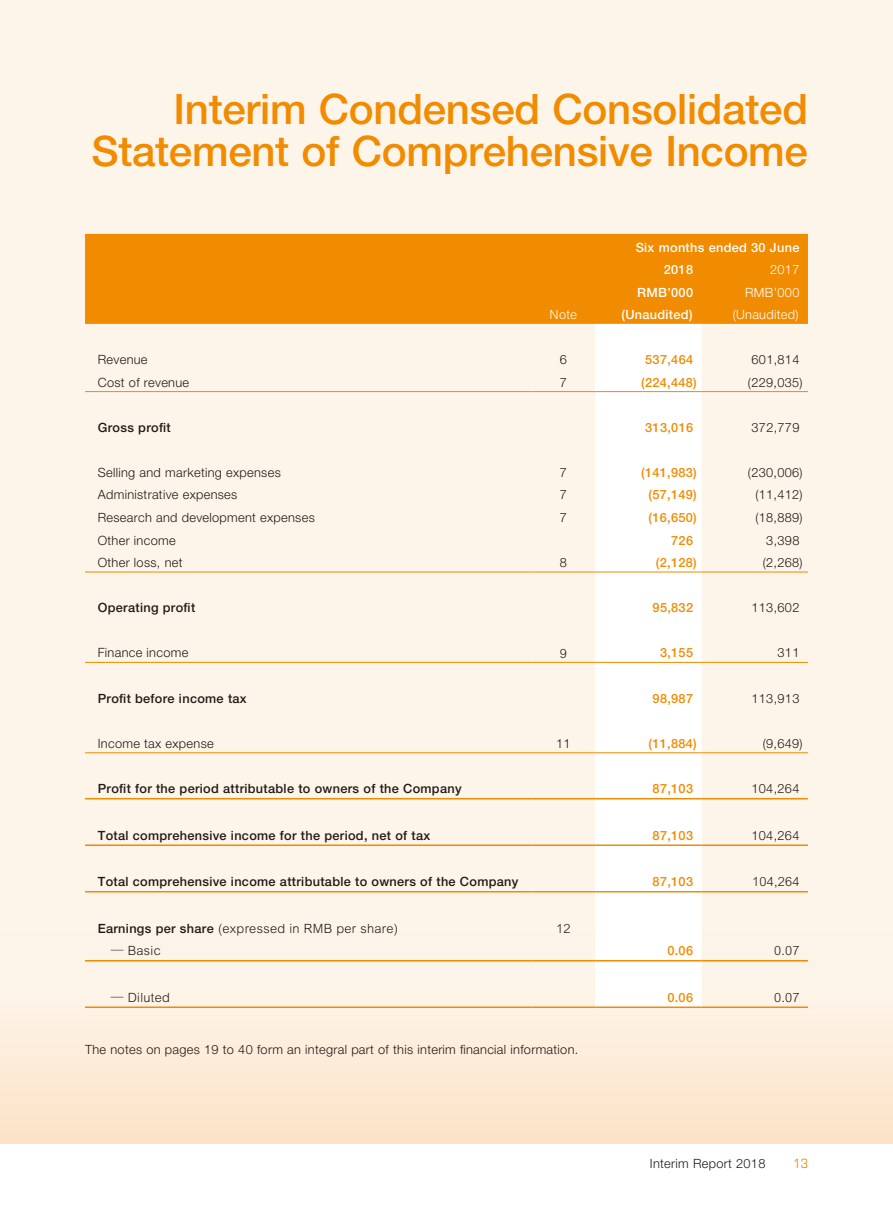
<style>
.page{position:relative;width:893px;height:1212px;background:#fff}
.page>*{position:absolute;margin:0;border:0;box-sizing:border-box;transform-origin:0 0}
.t1{font:500 42px/42px "Helvetica Neue";letter-spacing:-.005em;color:#f18b00;text-align:right}
.t2{font:300 12.75px "Helvetica Neue";letter-spacing:.025em;color:#231916}
.t3{font:500 12.75px "Helvetica Neue";letter-spacing:.025em;color:#231916}
.t4{font:500 12.75px "Helvetica Neue";letter-spacing:.025em;color:#f18b00}
.t5{font:300 12.75px "M Hei HK";letter-spacing:.025em;color:#231916}
.t6{font:500 12.75px/22.5px "Helvetica Neue";letter-spacing:.025em;color:#fff}
.t7{font:300 12.75px "Helvetica Neue";letter-spacing:.025em;color:#fff}
.t8{font:300 12.75px "M Hei HK";color:#fff}
.t9{font:condensed 12.75px "Eurostile";color:#f18b00}
.s1{font-family:"Helvetica Neue";font-weight:500}
</style>
<div class="page">
<div style="left:0;top:0;width:893px;height:1144px;background:#fef5ea"></div>
<div style="left:0;top:931px;width:893px;height:213px;background:linear-gradient(to bottom,#fdf6ed,#fce4ca)"></div>
<div style="left:85px;top:234px;width:723px;height:90px;background:#f18b00"></div>
<div style="left:595px;top:324px;width:107px;height:682px;background:#fff"></div>
<hr style="left:85px;top:960px;width:446px;height:1px;background:#f18b00">
<hr style="left:531px;top:960px;width:64px;height:1px;background:#f18b00">
<hr style="left:595px;top:960px;width:107px;height:1px;background:#f18b00">
<hr style="left:702px;top:960px;width:106px;height:1px;background:#f18b00">
<hr style="left:85px;top:1006px;width:446px;height:2px;background:#f18b00">
<hr style="left:531px;top:1006px;width:64px;height:2px;background:#f18b00">
<hr style="left:595px;top:1006px;width:107px;height:2px;background:#f18b00">
<hr style="left:702px;top:1006px;width:106px;height:2px;background:#f18b00">
<hr style="left:85px;top:391px;width:446px;height:1px;background:#f18b00">
<hr style="left:531px;top:391px;width:64px;height:1px;background:#f18b00">
<hr style="left:595px;top:391px;width:107px;height:1px;background:#f18b00">
<hr style="left:702px;top:391px;width:106px;height:1px;background:#f18b00">
<hr style="left:85px;top:572px;width:446px;height:1px;background:#f18b00">
<hr style="left:531px;top:572px;width:64px;height:1px;background:#f18b00">
<hr style="left:595px;top:572px;width:107px;height:1px;background:#f18b00">
<hr style="left:702px;top:572px;width:106px;height:1px;background:#f18b00">
<hr style="left:85px;top:662px;width:446px;height:1px;background:#f18b00">
<hr style="left:531px;top:662px;width:64px;height:1px;background:#f18b00">
<hr style="left:595px;top:662px;width:107px;height:1px;background:#f18b00">
<hr style="left:702px;top:662px;width:106px;height:1px;background:#f18b00">
<hr style="left:85px;top:752px;width:446px;height:1px;background:#f18b00">
<hr style="left:531px;top:752px;width:64px;height:1px;background:#f18b00">
<hr style="left:595px;top:752px;width:107px;height:1px;background:#f18b00">
<hr style="left:702px;top:752px;width:106px;height:1px;background:#f18b00">
<hr style="left:85px;top:798px;width:446px;height:1px;background:#f18b00">
<hr style="left:531px;top:798px;width:64px;height:1px;background:#f18b00">
<hr style="left:595px;top:798px;width:107px;height:1px;background:#f18b00">
<hr style="left:702px;top:798px;width:106px;height:1px;background:#f18b00">
<hr style="left:85px;top:844px;width:446px;height:2px;background:#f18b00">
<hr style="left:531px;top:844px;width:64px;height:2px;background:#f18b00">
<hr style="left:595px;top:844px;width:107px;height:2px;background:#f18b00">
<hr style="left:702px;top:844px;width:106px;height:2px;background:#f18b00">
<hr style="left:85px;top:891px;width:446px;height:1px;background:#f18b00">
<hr style="left:531px;top:891px;width:64px;height:1px;background:#f18b00">
<hr style="left:595px;top:891px;width:107px;height:1px;background:#f18b00">
<hr style="left:702px;top:891px;width:106px;height:1px;background:#f18b00">
<h1 class="t1" style="left:91px;top:88px;width:718px">Interim Condensed Consolidated<br>Statement of Comprehensive Income</h1>
<p class="t6" style="left:664px;top:236px;width:137px;text-indent:-28px">Six months ended 30 June<br>2018</p>
<p class="t7" style="left:770px;top:262px;width:31px">2017</p>
<p class="t6" style="left:637px;top:281px;width:57px">RMB’000</p>
<p class="t7" style="left:745px;top:284px;width:56px">RMB’000</p>
<p class="t8" style="left:549px;top:306px;width:29px">Note</p>
<p class="t6" style="left:621px;top:303px;width:73px">(Unaudited)</p>
<p class="t7" style="left:733px;top:307px;width:67px">(Unaudited)</p>
<p class="t2" style="left:98px;top:352px;width:51px">Revenue</p>
<p class="t2" style="left:560px;top:352px;width:9px">6</p>
<p class="t4" style="left:645px;top:352px;width:49px">537,464</p>
<p class="t2" style="left:751px;top:352px;width:49px">601,814</p>
<p class="t2" style="left:98px;top:374px;width:93px">Cost of revenue</p>
<p class="t2" style="left:560px;top:374px;width:9px">7</p>
<p class="t4" style="left:641px;top:374px;width:57px">(224,448)</p>
<p class="t2" style="left:748px;top:374px;width:56px">(229,035)</p>
<p class="t3" style="left:98px;top:420px;width:74px">Gross profit</p>
<p class="t4" style="left:645px;top:420px;width:49px">313,016</p>
<p class="t2" style="left:751px;top:420px;width:49px">372,779</p>
<p class="t2" style="left:98px;top:465px;width:184px">Selling and marketing expenses</p>
<p class="t2" style="left:560px;top:465px;width:9px">7</p>
<p class="t4" style="left:641px;top:465px;width:57px">(141,983)</p>
<p class="t2" style="left:748px;top:465px;width:56px">(230,006)</p>
<p class="t2" style="left:98px;top:487px;width:141px">Administrative expenses</p>
<p class="t2" style="left:560px;top:487px;width:9px">7</p>
<p class="t4" style="left:649px;top:487px;width:50px">(57,149)</p>
<p class="t2" style="left:755px;top:487px;width:49px">(11,412)</p>
<p class="t2" style="left:98px;top:510px;width:218px">Research and development expenses</p>
<p class="t2" style="left:560px;top:510px;width:9px">7</p>
<p class="t4" style="left:649px;top:510px;width:50px">(16,650)</p>
<p class="t2" style="left:755px;top:510px;width:49px">(18,889)</p>
<p class="t2" style="left:98px;top:532px;width:79px">Other income</p>
<p class="t4" style="left:671px;top:532px;width:23px">726</p>
<p class="t2" style="left:766px;top:532px;width:35px">3,398</p>
<p class="t2" style="left:98px;top:555px;width:86px">Other loss, net</p>
<p class="t2" style="left:560px;top:555px;width:9px">8</p>
<p class="t4" style="left:656px;top:555px;width:42px">(2,128)</p>
<p class="t2" style="left:763px;top:555px;width:41px">(2,268)</p>
<p class="t3" style="left:98px;top:600px;width:99px">Operating profit</p>
<p class="t4" style="left:653px;top:600px;width:42px">95,832</p>
<p class="t2" style="left:751px;top:600px;width:49px">113,602</p>
<p class="t2" style="left:98px;top:645px;width:92px">Finance income</p>
<p class="t5" style="left:560px;top:644px;width:9px">9</p>
<p class="t4" style="left:660px;top:645px;width:35px">3,155</p>
<p class="t2" style="left:777px;top:645px;width:23px">311</p>
<p class="t3" style="left:98px;top:691px;width:150px">Profit before income tax</p>
<p class="t4" style="left:653px;top:691px;width:42px">98,987</p>
<p class="t2" style="left:751px;top:690px;width:49px">113,913</p>
<p class="t2" style="left:98px;top:735px;width:117px">Income tax expense</p>
<p class="t2" style="left:556px;top:735px;width:16px">11</p>
<p class="t4" style="left:649px;top:736px;width:50px">(11,884)</p>
<p class="t2" style="left:763px;top:735px;width:41px">(9,649)</p>
<p class="t3" style="left:98px;top:781px;width:365px">Profit for the period attributable to owners of the Company</p>
<p class="t4" style="left:653px;top:781px;width:42px">87,103</p>
<p class="t2" style="left:751px;top:781px;width:49px">104,264</p>
<p class="t3" style="left:98px;top:827px;width:334px">Total comprehensive income for the period, net of tax</p>
<p class="t4" style="left:653px;top:827px;width:42px">87,103</p>
<p class="t2" style="left:751px;top:827px;width:49px">104,264</p>
<p class="t3" style="left:98px;top:874px;width:422px">Total comprehensive income attributable to owners of the Company</p>
<p class="t4" style="left:653px;top:874px;width:42px">87,103</p>
<p class="t5" style="left:752px;top:873px;width:49px">104,264</p>
<p class="t5" style="left:98px;top:919px;width:302px"><span class="s1">Earnings per share</span> (expressed in RMB per share)</p>
<p class="t5" style="left:556px;top:919px;width:16px">12</p>
<p class="t5" style="left:111px;top:942px;width:52px">— Basic</p>
<p class="t4" style="left:667px;top:943px;width:27px">0.06</p>
<p class="t5" style="left:774px;top:942px;width:27px">0.07</p>
<p class="t5" style="left:111px;top:988px;width:61px">— Diluted</p>
<p class="t4" style="left:667px;top:989px;width:27px">0.06</p>
<p class="t5" style="left:774px;top:988px;width:27px">0.07</p>
<p class="t2" style="left:85px;top:1041px;width:495px">The notes on pages 19 to 40 form an integral part of this interim financial information.</p>
<p class="t2" style="left:650px;top:1155px;width:117px">Interim Report 2018</p>
<p class="t9" style="left:794px;top:1155px;width:16px">13</p>
</div>
